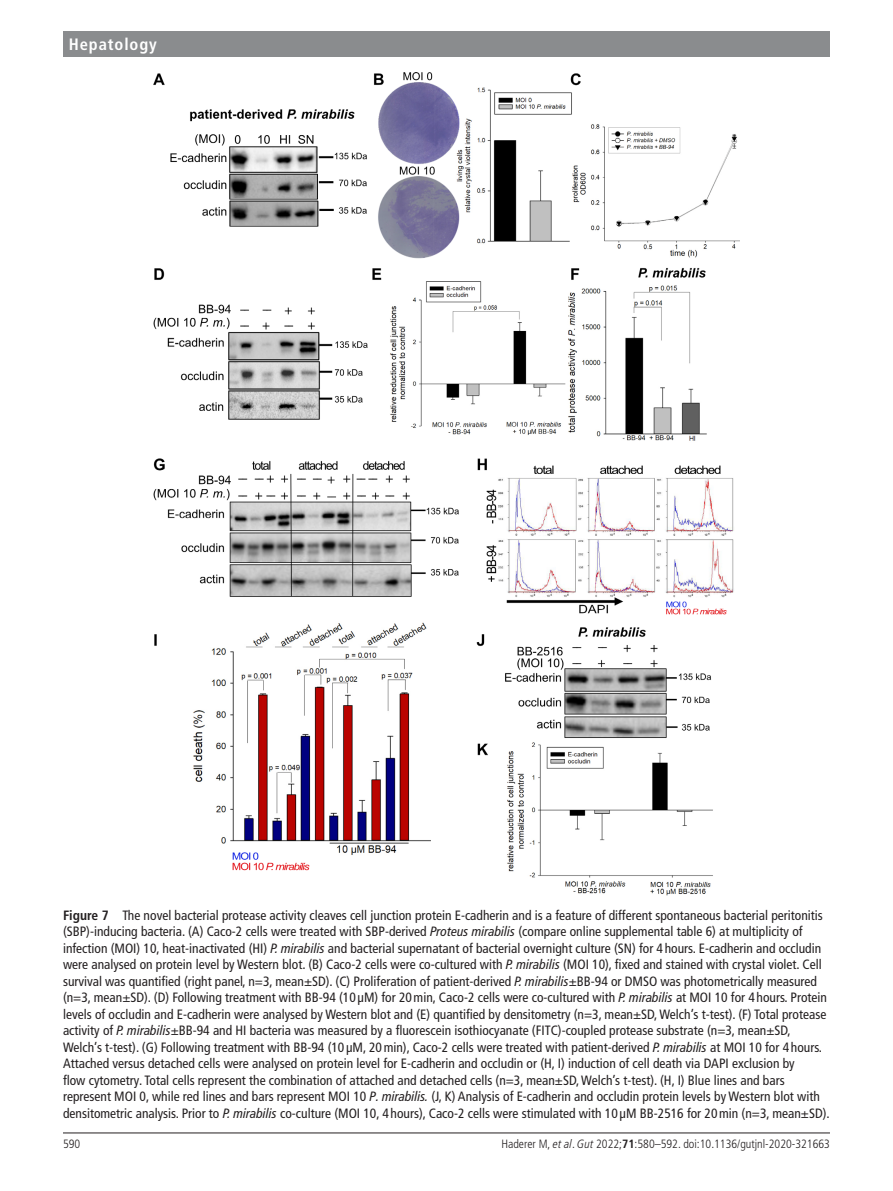
<style>
.page{position:relative;width:893px;height:1191px;background:#fff}
.page>*{position:absolute;margin:0;border:0;box-sizing:border-box;transform-origin:0 0}
.t1{font:700 condensed 16.5px "Frutiger LT Pro";letter-spacing:.055em;color:#fff}
.t2{font:condensed 13.5px/16.5px "Frutiger LT Pro";color:#231f20}
.t3{font:300 condensed 12px "Frutiger LT Pro";color:#231f20}
.s1{font-weight:700}
.s2{font-style:italic}
</style>
<div class="page">
<hr style="left:63px;top:1132px;width:767px;height:1px;background:#231f20">
<div style="left:63px;top:31px;width:767px;height:25px;background:#8a8c8e"></div>
<img style="left:154px;top:72px;width:585px;height:823px">
<p class="t1" style="left:69px;top:34px;width:90px">Hepatology</p>
<p class="t2" style="left:63px;top:907px;width:768px"><span class="s1">Figure 7</span> The novel bacterial protease activity cleaves cell junction protein E-cadherin and is a feature of different spontaneous bacterial peritonitis (SBP)-inducing bacteria. (A) Caco-2 cells were treated with SBP-derived <span class="s2">Proteus mirabilis</span> (compare online supplemental table 6) at multiplicity of infection (MOI) 10, heat-inactivated (HI) <span class="s2">P. mirabilis</span> and bacterial supernatant of bacterial overnight culture (SN) for 4 hours. E-cadherin and occludin were analysed on protein level by Western blot. (B) Caco-2 cells were co-cultured with <span class="s2">P. mirabilis</span> (MOI 10), fixed and stained with crystal violet. Cell survival was quantified (right panel, n=3, mean±SD). (C) Proliferation of patient-derived <span class="s2">P. mirabilis</span>±BB-94 or DMSO was photometrically measured (n=3, mean±SD). (D) Following treatment with BB-94 (10 µM) for 20min, Caco-2 cells were co-cultured with <span class="s2">P. mirabilis</span> at MOI 10 for 4 hours. Protein levels of occludin and E-cadherin were analysed by Western blot and (E) quantified by densitometry (n=3, mean±SD, Welch’s t-test). (F) Total protease activity of <span class="s2">P. mirabilis</span>±BB-94 and HI bacteria was measured by a fl uorescein isothiocyanate (FITC)-coupled protease substrate (n=3, mean±SD, Welch’s t-test). (G) Following treatment with BB-94 (10 µM, 20min), Caco-2 cells were treated with patient-derived <span class="s2">P. mirabilis</span> at MOI 10 for 4 hours.<br>Attached versus detached cells were analysed on protein level for E-cadherin and occludin or (H, I) induction of cell death via DAPI exclusion by<br>flow cytometry. Total cells represent the combination of attached and detached cells (n=3, mean±SD, Welch’s t-test). (H, I) Blue lines and bars represent MOI 0, while red lines and bars represent MOI 10 <span class="s2">P. mirabilis.</span> (J, K) Analysis of E-cadherin and occludin protein levels by Western blot with densitometric analysis. Prior to <span class="s2">P. mirabilis</span> co-culture (MOI 10, 4 hours), Caco-2 cells were stimulated with 10 µM BB-2516 for 20min (n=3, mean±SD).</p>
<p class="t3" style="left:63px;top:1136px;width:19px">590</p>
<p class="t3" style="left:501px;top:1136px;width:330px">Haderer M, <span class="s2">et al</span>. <span class="s2">Gut</span> 2022;<span class="s1">71</span>:580–592. doi:10.1136/gutjnl-2020-321663</p>
</div>
